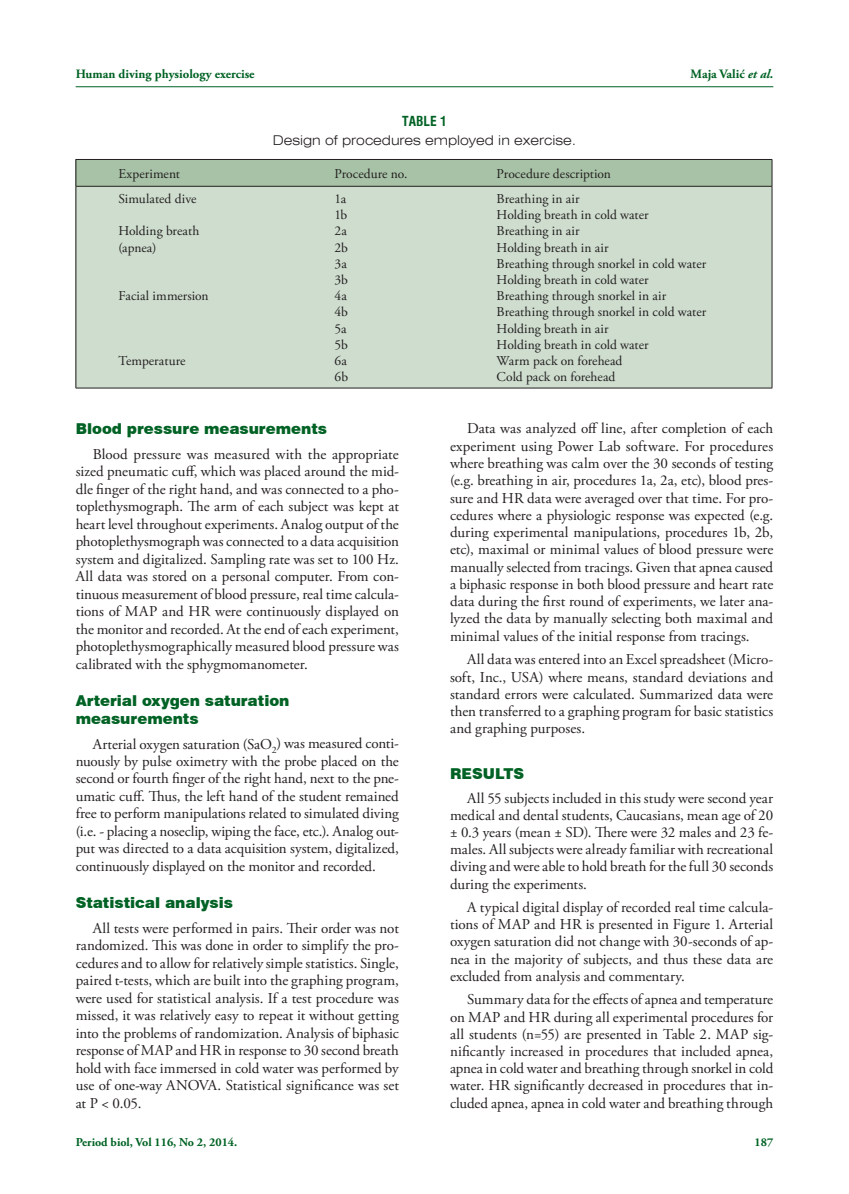
<style>
.page{position:relative;width:849px;height:1194px;background:#fff}
.page>*{position:absolute;margin:0;border:0;box-sizing:border-box;transform-origin:0 0}
.t1{font:15px/17.2px "Adobe Garamond Pro";color:#231f20;text-align:justify}
.t2{font:900 15px/18.1px "Swiss 721 BT";color:#006224}
.t3{font:13.5px "Adobe Garamond Pro";letter-spacing:.005em;color:#231f20}
.t4{font:300 expanded 13.5px "Swiss 721 BT";color:#231f20}
.t5{font:700 condensed 13.5px "Swiss 721 BT";color:#006224}
.t6{font:700 12.75px "Adobe Garamond Pro";color:#006224}
.t7{font:700 12px "Adobe Garamond Pro";color:#006224}
.s1{font-style:italic}
</style>
<div class="page">
<hr style="left:76px;top:86px;width:697px;height:1px;background:#006224">
<div style="left:76px;top:159px;width:696px;height:27px;background:#a7c2a6"></div>
<div style="left:76px;top:186px;width:696px;height:202px;background:#ceddce"></div>
<hr style="left:76px;top:186px;width:1px;height:202px;background:#231f20">
<hr style="left:771px;top:186px;width:1px;height:202px;background:#231f20">
<hr style="left:76px;top:387px;width:696px;height:1px;background:#231f20">
<hr style="left:76px;top:159px;width:696px;height:1px;background:#231f20">
<svg style="left:76px;top:160px;width:1px;height:26px"></svg>
<svg style="left:771px;top:160px;width:1px;height:26px"></svg>
<hr style="left:76px;top:186px;width:696px;height:1px;background:#231f20">
<p class="t6" style="left:76px;top:66px;width:180px">Human diving physiology exercise</p>
<p class="t6" style="left:690px;top:66px;width:84px">Maja Valić <span class="s1">et al.</span></p>
<p class="t5" style="left:402px;top:113px;width:46px">Table 1</p>
<p class="t4" style="left:273px;top:132px;width:305px">Design of procedures employed in exercise.</p>
<p class="t3" style="left:118px;top:165px;width:63px">Experiment</p>
<p class="t3" style="left:334px;top:165px;width:75px">Procedure no.</p>
<p class="t3" style="left:496px;top:165px;width:116px">Procedure description</p>
<p class="t3" style="left:118px;top:190px;width:79px">Simulated dive</p>
<p class="t3" style="left:334px;top:190px;width:13px">1a</p>
<p class="t3" style="left:496px;top:190px;width:84px">Breathing in air</p>
<p class="t3" style="left:334px;top:207px;width:14px">1b</p>
<p class="t3" style="left:496px;top:207px;width:153px">Holding breath in cold water</p>
<p class="t3" style="left:118px;top:223px;width:82px">Holding breath</p>
<p class="t3" style="left:334px;top:223px;width:14px">2a</p>
<p class="t3" style="left:496px;top:223px;width:84px">Breathing in air</p>
<p class="t3" style="left:118px;top:239px;width:40px">(apnea)</p>
<p class="t3" style="left:334px;top:239px;width:15px">2b</p>
<p class="t3" style="left:496px;top:239px;width:114px">Holding breath in air</p>
<p class="t3" style="left:334px;top:255px;width:14px">3a</p>
<p class="t3" style="left:496px;top:255px;width:211px">Breathing through snorkel in cold water</p>
<p class="t3" style="left:334px;top:271px;width:15px">3b</p>
<p class="t3" style="left:496px;top:271px;width:153px">Holding breath in cold water</p>
<p class="t3" style="left:118px;top:288px;width:92px">Facial immersion</p>
<p class="t3" style="left:334px;top:288px;width:14px">4a</p>
<p class="t3" style="left:496px;top:288px;width:171px">Breathing through snorkel in air</p>
<p class="t3" style="left:334px;top:304px;width:15px">4b</p>
<p class="t3" style="left:496px;top:304px;width:211px">Breathing through snorkel in cold water</p>
<p class="t3" style="left:334px;top:320px;width:14px">5a</p>
<p class="t3" style="left:496px;top:320px;width:114px">Holding breath in air</p>
<p class="t3" style="left:334px;top:336px;width:15px">5b</p>
<p class="t3" style="left:496px;top:336px;width:153px">Holding breath in cold water</p>
<p class="t3" style="left:118px;top:352px;width:69px">Temperature</p>
<p class="t3" style="left:334px;top:352px;width:14px">6a</p>
<p class="t3" style="left:496px;top:352px;width:127px">Warm pack on forehead</p>
<p class="t3" style="left:334px;top:369px;width:15px">6b</p>
<p class="t3" style="left:496px;top:369px;width:120px">Cold pack on forehead</p>
<p class="t2" style="left:76px;top:419px;width:253px">Blood pressure measurements</p>
<p class="t1" style="left:76px;top:445px;width:325px;text-indent:17px">Blood pressure was measured with the appropriate sized pneumatic cuff, which was placed around the mid&shy;dle finger of the right hand, and was connected to a pho&shy;toplethysmograph. The arm of each subject was kept at heart level throughout experiments. Analog output of the photoplethysmograph was connected to a data acquisition system and digitalized. Sampling rate was set to 100 Hz.<br>All data was stored on a personal computer. From con&shy;tinuous measurement of blood pressure, real time calcula&shy;tions of MAP and HR were continuously displayed on the monitor and recorded. At the end of each experiment, photoplethysmographically measured blood pressure was calibrated with the sphygmomanometer.</p>
<p class="t2" style="left:76px;top:691px;width:215px">Arterial oxygen saturation measurements</p>
<p class="t1" style="left:76px;top:735px;width:325px;text-indent:17px">Arterial oxygen saturation (SaO<sub>2</sub>) was measured conti&shy;nuously by pulse oximetry with the probe placed on the second or fourth finger of the right hand, next to the pne&shy;umatic cuff. Thus, the left hand of the student remained free to perform manipulations related to simulated diving (i.e. - placing a noseclip, wiping the face, etc.). Analog out&shy;put was directed to a data acquisition system, digitalized, continuously displayed on the monitor and recorded.</p>
<p class="t2" style="left:76px;top:893px;width:159px">Statistical analysis</p>
<p class="t1" style="left:76px;top:919px;width:325px;text-indent:17px">All tests were performed in pairs. Their order was not randomized. This was done in order to simplify the pro&shy;cedures and to allow for relatively simple statistics. Single, paired t-tests, which are built into the graphing program, were used for statistical analysis. If a test procedure was missed, it was relatively easy to repeat it without getting into the problems of randomization. Analysis of biphasic response of MAP and HR in response to 30 second breath hold with face immersed in cold water was performed by use of one-way ANOVA. Statistical significance was set at P &lt; 0.05.</p>
<p class="t1" style="left:450px;top:420px;width:325px;text-indent:17px">Data was analyzed off line, after completion of each experiment using Power Lab software. For procedures where breathing was calm over the 30 seconds of testing (e.g. breathing in air, procedures 1a, 2a, etc), blood pres&shy;sure and HR data were averaged over that time. For pro&shy;cedures where a physiologic response was expected (e.g. during experimental manipulations, procedures 1b, 2b, etc), maximal or minimal values of blood pressure were manually selected from tracings. Given that apnea caused a biphasic response in both blood pressure and heart rate data during the first round of experiments, we later ana&shy;lyzed the data by manually selecting both maximal and minimal values of the initial response from tracings.</p>
<p class="t1" style="left:450px;top:651px;width:325px;text-indent:17px">All data was entered into an Excel spreadsheet (Micro&shy;soft, Inc., USA) where means, standard deviations and standard errors were calculated. Summarized data were then transferred to a graphing program for basic statistics and graphing purposes.</p>
<p class="t2" style="left:450px;top:764px;width:76px">RESULTS</p>
<p class="t1" style="left:450px;top:789px;width:325px;text-indent:17px">All 55 subjects included in this study were second year medical and dental students, Caucasians, mean age of 20 ± 0.3 years (mean ± SD). There were 32 males and 23 fe&shy;males. All subjects were already familiar with recreational diving and were able to hold breath for the full 30 seconds during the experiments.</p>
<p class="t1" style="left:450px;top:899px;width:325px;text-indent:17px">A typical digital display of recorded real time calcula&shy;tions of MAP and HR is presented in Figure 1. Arterial oxygen saturation did not change with 30-seconds of ap&shy;nea in the majority of subjects, and thus these data are excluded from analysis and commentary.</p>
<p class="t1" style="left:450px;top:991px;width:325px;text-indent:17px">Summary data for the effects of apnea and temperature on MAP and HR during all experimental procedures for all students (n=55) are presented in Table 2. MAP sig&shy;nificantly increased in procedures that included apnea, apnea in cold water and breathing through snorkel in cold water. HR significantly decreased in procedures that in&shy;cluded apnea, apnea in cold water and breathing through</p>
<p class="t7" style="left:76px;top:1134px;width:163px">Period biol, Vol 116, No 2, 2014.</p>
<p class="t7" style="left:754px;top:1134px;width:20px">187</p>
</div>
